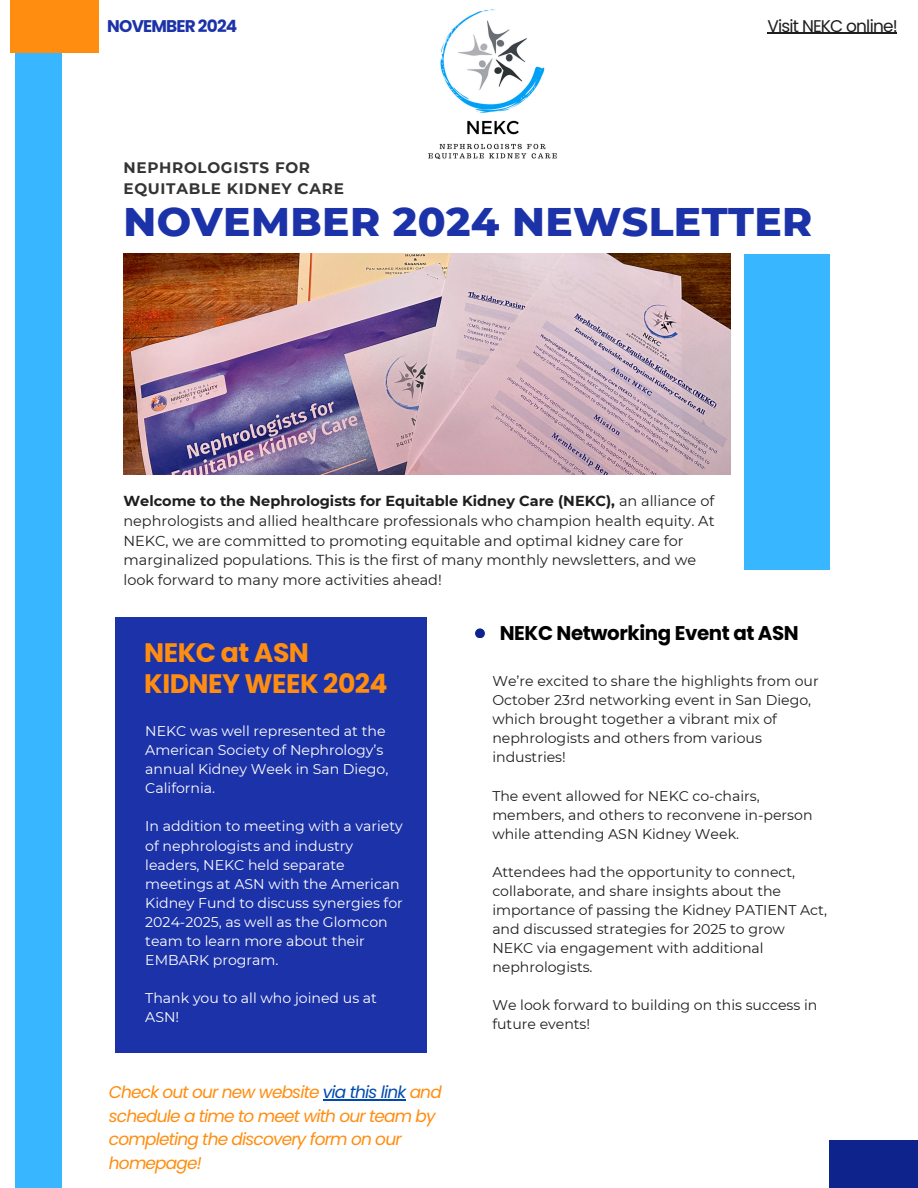
<style>
.page{position:relative;width:918px;height:1188px;background:#fff}
.page>*{position:absolute;margin:0;border:0;box-sizing:border-box;transform-origin:0 0}
.t1{font:800 40.8px "Montserrat";letter-spacing:.01em;color:#1c32a8}
.t2{font:700 26.7px/31.5px "Poppins";letter-spacing:-.02em;color:#ff8d10}
.t3{font:700 19.8px "Poppins";letter-spacing:-.02em;color:#000}
.t4{font:italic 16.95px/23.7px "Poppins";letter-spacing:-.05em;color:#ff8d10}
.t5{font:16.95px "Poppins";letter-spacing:-.05em;color:#1e1e1e}
.t6{font:700 16.95px "Poppins";letter-spacing:-.05em;color:#1c32a8}
.t7{font:700 15.15px/20.2px "Montserrat";letter-spacing:.045em;color:#343434}
.t8{font:14.4px/19.6px "Montserrat";color:#1e1e1e}
.t9{font:14.1px/19px "Montserrat";color:#1e1e1e}
.t10{font:14.1px/19px "Montserrat";color:#fff}
.s1{font-weight:700}
.s2{color:#004aad}
</style>
<div class="page">
<div style="left:16px;top:0;width:46px;height:1188px;background:#38b6ff"></div>
<div style="left:116px;top:617px;width:311px;height:435px;background:#1c32a8"></div>
<div style="left:475px;top:628px;width:10px;height:10px;background:#0f238d;border-radius:50%"></div>
<div style="left:744px;top:254px;width:86px;height:315px;background:#38b6ff"></div>
<div style="left:10px;top:0;width:88px;height:53px;background:#ff8d10"></div>
<div style="left:830px;top:1140px;width:88px;height:48px;background:#0f238d"></div>
<img style="left:428px;top:9px;width:129px;height:151px">
<img style="left:123px;top:254px;width:608px;height:220px">
<hr style="left:768px;top:33px;width:129px;height:1px;background:#1e1e1e">
<hr style="left:323px;top:1099px;width:82px;height:1px;background:#004aad">
<h1 class="t6" style="left:107px;top:14px;width:132px">NOVEMBER 2024</h1>
<p class="t5" style="left:768px;top:14px;width:132px">Visit NEKC online!</p>
<p class="t7" style="left:123px;top:158px;width:222px">NEPHROLOGISTS FOR<br>EQUITABLE KIDNEY CARE</p>
<h4 class="t1" style="left:123px;top:197px;width:690px">NOVEMBER 2024 NEWSLETTER</h4>
<p class="t8" style="left:123px;top:491px;width:593px"><span class="s1">Welcome to the Nephrologists for Equitable Kidney Care (NEKC),</span> an alliance of nephrologists and allied healthcare professionals who champion health equity. At NEKC, we are committed to promoting equitable and optimal kidney care for marginalized populations. This is the first of many monthly newsletters, and we look forward to many more activities ahead!</p>
<p class="t2" style="left:144px;top:637px;width:245px">NEKC at ASN<br>KIDNEY WEEK 2024</p>
<h3 class="t10" style="left:145px;top:722px;width:245px">NEKC was well represented at the<br>American Society of Nephrology’s annual Kidney Week in San Diego,<br>California.</h3>
<p class="t10" style="left:145px;top:817px;width:259px">In addition to meeting with a variety of nephrologists and industry leaders, NEKC held separate meetings at ASN with the American<br>Kidney Fund to discuss synergies for<br>2024-2025, as well as the Glomcon team to learn more about their<br>EMBARK program.</p>
<p class="t10" style="left:145px;top:988px;width:233px">Thank you to all who joined us at<br>ASN!</p>
<h5 class="t4" style="left:109px;top:1080px;width:334px">Check out our new website <span class="s2">via this link</span> and schedule a time to meet with our team by completing the discovery form on our homepage!</h5>
<p class="t3" style="left:500px;top:619px;width:301px">NEKC Networking Event at ASN</p>
<p class="t9" style="left:492px;top:672px;width:328px">We’re excited to share the highlights from our October 23rd networking event in San Diego, which brought together a vibrant mix of nephrologists and others from various industries!</p>
<h2 class="t9" style="left:492px;top:786px;width:322px">The event allowed for NEKC co-chairs, members, and others to reconvene in-person while attending ASN Kidney Week.</h2>
<p class="t9" style="left:492px;top:862px;width:336px">Attendees had the opportunity to connect, collaborate, and share insights about the importance of passing the Kidney PATIENT Act, and discussed strategies for 2025 to grow NEKC via engagement with additional nephrologists.</p>
<p class="t9" style="left:492px;top:995px;width:327px">We look forward to building on this success in future events!</p>
</div>
